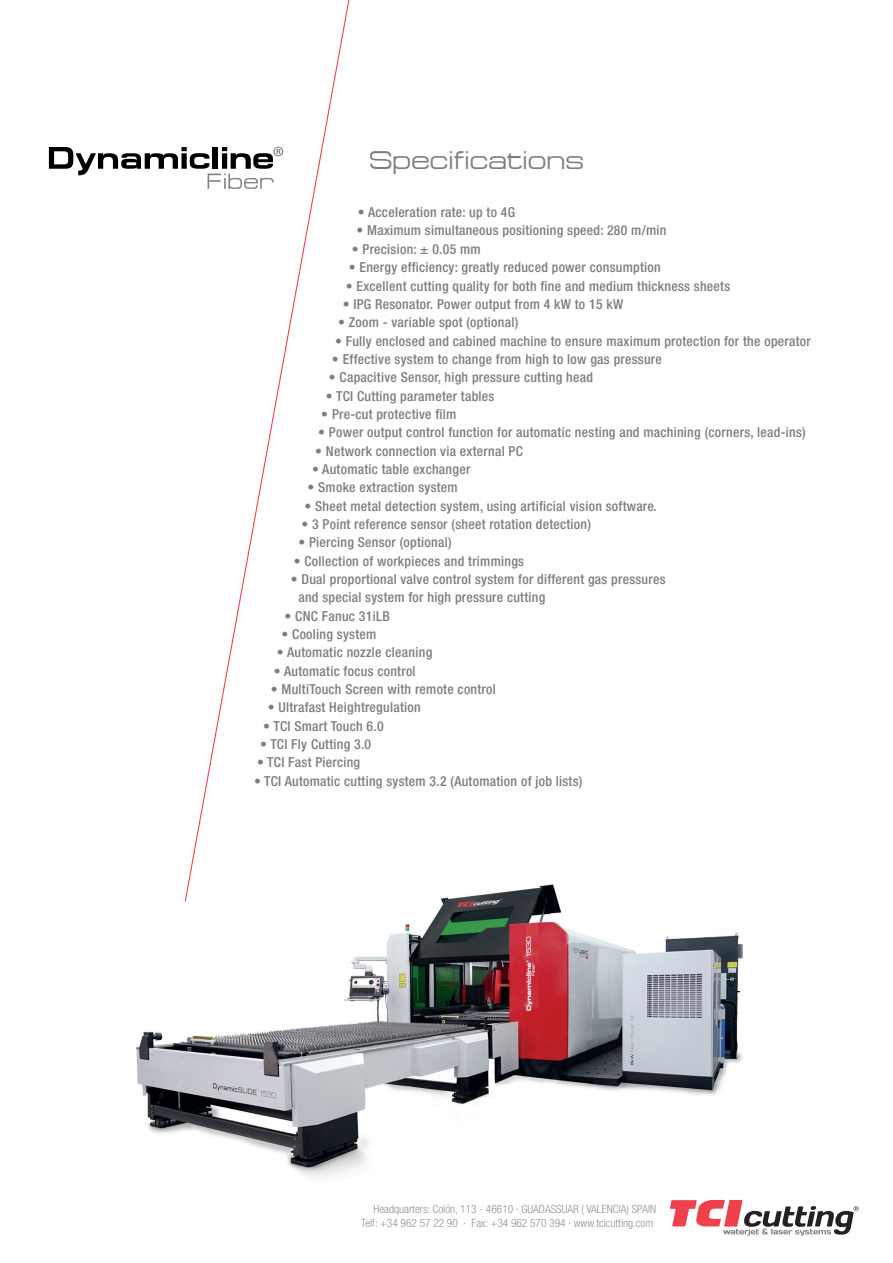
<style>
.page{position:relative;width:893px;height:1263px;background:#fff}
.page>*{position:absolute;margin:0;border:0;box-sizing:border-box;transform-origin:0 0}
.t1{font:25.95px "Micro Extend FLF";color:#7c7d83}
.t2{font:500 condensed 13.8px "Helvetica Neue LT Std";letter-spacing:.02em;color:#7c7d83}
.t3{font:300 condensed 11.4px "Helvetica Neue LT Std";color:#8f9398}
</style>
<div class="page">
<img style="left:136px;top:884px;width:607px;height:293px">
<svg style="left:184px;top:0;width:168px;height:903px"></svg>
<svg style="left:49px;top:147px;width:234px;height:42px"></svg>
<svg style="left:670px;top:1200px;width:189px;height:36px"></svg>
<p class="t1" style="left:369px;top:147px;width:217px">Specifications</p>
<p class="t2" style="left:358px;top:204px;width:159px">• Acceleration rate: up to 4G</p>
<p class="t2" style="left:356px;top:222px;width:312px">• Maximum simultaneous positioning speed: 280 m/min</p>
<p class="t2" style="left:352px;top:241px;width:130px">• Precision: ± 0.05 mm</p>
<p class="t2" style="left:349px;top:259px;width:313px">• Energy efficiency: greatly reduced power consumption</p>
<p class="t2" style="left:346px;top:277px;width:386px">• Excellent cutting quality for both fine and medium thickness sheets</p>
<p class="t2" style="left:343px;top:296px;width:282px">• IPG Resonator. Power output from 4 kW to 15 kW</p>
<p class="t2" style="left:338px;top:314px;width:182px">• Zoom - variable spot (optional)</p>
<p class="t2" style="left:335px;top:332px;width:477px">• Fully enclosed and cabined machine to ensure maximum protection for the operator</p>
<p class="t2" style="left:332px;top:351px;width:331px">• Effective system to change from high to low gas pressure</p>
<p class="t2" style="left:329px;top:369px;width:266px">• Capacitive Sensor, high pressure cutting head</p>
<p class="t2" style="left:326px;top:387px;width:170px">• TCI Cutting parameter tables</p>
<p class="t2" style="left:321px;top:406px;width:137px">• Pre-cut protective film</p>
<p class="t2" style="left:318px;top:424px;width:489px">• Power output control function for automatic nesting and machining (corners, lead-ins)</p>
<p class="t2" style="left:315px;top:442px;width:209px">• Network connection via external PC</p>
<p class="t2" style="left:312px;top:461px;width:160px">• Automatic table exchanger</p>
<p class="t2" style="left:307px;top:479px;width:152px">• Smoke extraction system</p>
<p class="t2" style="left:304px;top:497px;width:354px">• Sheet metal detection system, using artificial vision software.</p>
<p class="t2" style="left:301px;top:516px;width:291px">• 3 Point reference sensor (sheet rotation detection)</p>
<p class="t2" style="left:298px;top:534px;width:155px">• Piercing Sensor (optional)</p>
<p class="t2" style="left:294px;top:552px;width:232px">• Collection of workpieces and trimmings</p>
<p class="t2" style="left:291px;top:571px;width:376px">• Dual proportional valve control system for different gas pressures</p>
<p class="t2" style="left:298px;top:589px;width:248px">and special system for high pressure cutting</p>
<p class="t2" style="left:285px;top:608px;width:107px">• CNC Fanuc 31iLB</p>
<p class="t2" style="left:282px;top:626px;width:96px">• Cooling system</p>
<p class="t2" style="left:277px;top:644px;width:157px">• Automatic nozzle cleaning</p>
<p class="t2" style="left:274px;top:663px;width:143px">• Automatic focus control</p>
<p class="t2" style="left:271px;top:681px;width:227px">• MultiTouch Screen with remote control</p>
<p class="t2" style="left:268px;top:699px;width:154px">• Ultrafast Heightregulation</p>
<p class="t2" style="left:263px;top:718px;width:122px">• TCI Smart Touch 6.0</p>
<p class="t2" style="left:260px;top:736px;width:113px">• TCI Fly Cutting 3.0</p>
<p class="t2" style="left:257px;top:754px;width:105px">• TCI Fast Piercing</p>
<p class="t2" style="left:254px;top:773px;width:330px">• TCI Automatic cutting system 3.2 (Automation of job lists)</p>
<p class="t3" style="left:373px;top:1202px;width:284px">Headquarters: Colón, 113 - 46610 · GUADASSUAR ( VALENCIA) SPAIN</p>
<p class="t3" style="left:361px;top:1216px;width:294px">Telf: +34 962 57 22 90 · Fax: +34 962 570 394 · www.tcicutting.com</p>
</div>
